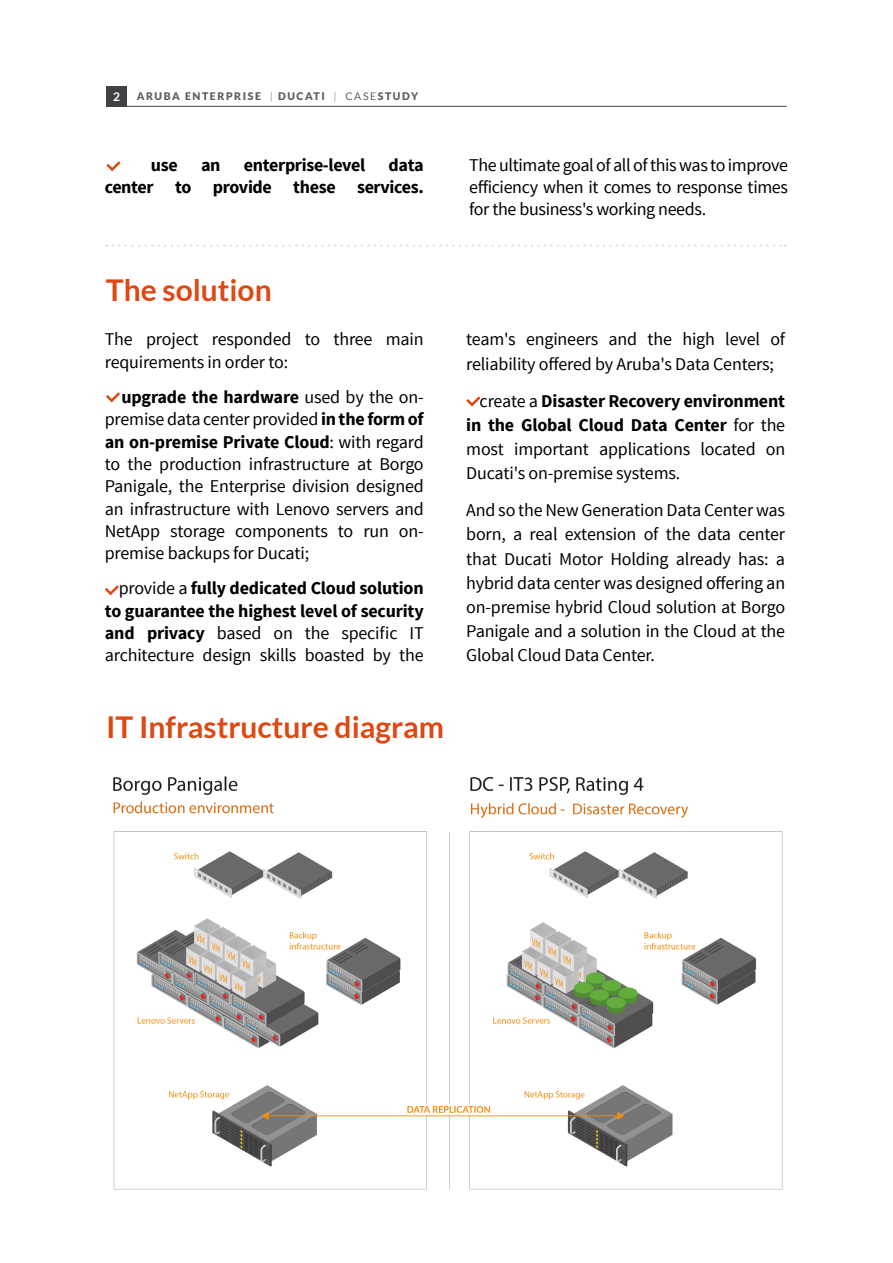
<style>
.page{position:relative;width:893px;height:1263px;background:#fff}
.page>*{position:absolute;margin:0;border:0;box-sizing:border-box;transform-origin:0 0}
.t1{font:700 30px "Lato";color:#dd4813}
.t2{font:18px/24.2px "Source Sans Pro";letter-spacing:-.01em;color:#000;text-align:justify}
.t3{font:700 18px/22.4px "Source Sans Pro";letter-spacing:-.02em;color:#000;text-align:justify}
.t4{font:700 12px "Lato";color:#fff}
.t5{font:900 10.5px "Lato";letter-spacing:.15em;color:#5f5d5f}
.s1{font-weight:300}
.s2{font-weight:400}
.s3{font-weight:700}
</style>
<div class="page">
<hr style="left:106px;top:106px;width:681px;height:1px;background:#404245">
<div style="left:106px;top:86px;width:21px;height:20px;background:#404245"></div>
<img style="left:113px;top:776px;width:670px;height:414px">
<svg style="left:106px;top:161px;width:15px;height:10px"></svg>
<svg style="left:113px;top:244px;width:673px;height:3px"></svg>
<svg style="left:466px;top:396px;width:14px;height:10px"></svg>
<svg style="left:106px;top:392px;width:14px;height:10px"></svg>
<svg style="left:105px;top:585px;width:14px;height:10px"></svg>
<p class="t4" style="left:113px;top:90px;width:8px">2</p>
<p class="t5" style="left:137px;top:90px;width:283px">ARUBA ENTERPRISE <span class="s1">|</span> DUCATI <span class="s1">|</span> <span class="s2">CASE</span>STUDY</p>
<p class="t3" style="left:151px;top:155px;width:28px">use</p>
<p class="t3" style="left:201px;top:155px;width:21px">an</p>
<p class="t3" style="left:244px;top:155px;width:123px">enterprise-level</p>
<p class="t3" style="left:105px;top:155px;width:320px;line-height:21.6px;text-align:right">data<br>center to provide these services.</p>
<p class="t2" style="left:469px;top:155px;width:320px;line-height:21.6px">The ultimate goal of all of this was to improve efficiency when it comes to response times for the business's working needs.</p>
<h1 class="t1" style="left:106px;top:273px;width:167px">The solution</h1>
<p class="t2" style="left:105px;top:329px;width:320px;line-height:22.4px">The project responded to three main requirements in order to:</p>
<p class="t2" style="left:105px;top:386px;width:320px;line-height:22.4px;text-indent:17px"><span class="s3">upgrade the hardware</span> used by the on&shy;premise data center provided <span class="s3">in the form of an on-premise Private Cloud</span>: with regard to the production infrastructure at Borgo Panigale, the Enterprise division designed an infrastructure with Lenovo servers and NetApp storage components to run on&shy;premise backups for Ducati;</p>
<p class="t3" style="left:105px;top:578px;width:320px;text-indent:14px"><span class="s2">provide a</span> fully dedicated Cloud solution to guarantee the highest level of security and privacy <span class="s2">based on the specific IT architecture design skills boasted by the</span></p>
<h1 class="t1" style="left:106px;top:710px;width:339px">IT Infrastructure diagram</h1>
<p class="t2" style="left:466px;top:328px;width:320px">team's engineers and the high level of reliability offered by Aruba's Data Centers;</p>
<p class="t2" style="left:466px;top:389px;width:320px;text-indent:13px">create a <span class="s3">Disaster Recovery environment in the Global Cloud Data Center</span> for the most important applications located on Ducati's on-premise systems.</p>
<p class="t2" style="left:466px;top:498px;width:320px">And so the New Generation Data Center was born, a real extension of the data center that Ducati Motor Holding already has: a hybrid data center was designed offering an on-premise hybrid Cloud solution at Borgo Panigale and a solution in the Cloud at the Global Cloud Data Center.</p>
</div>
